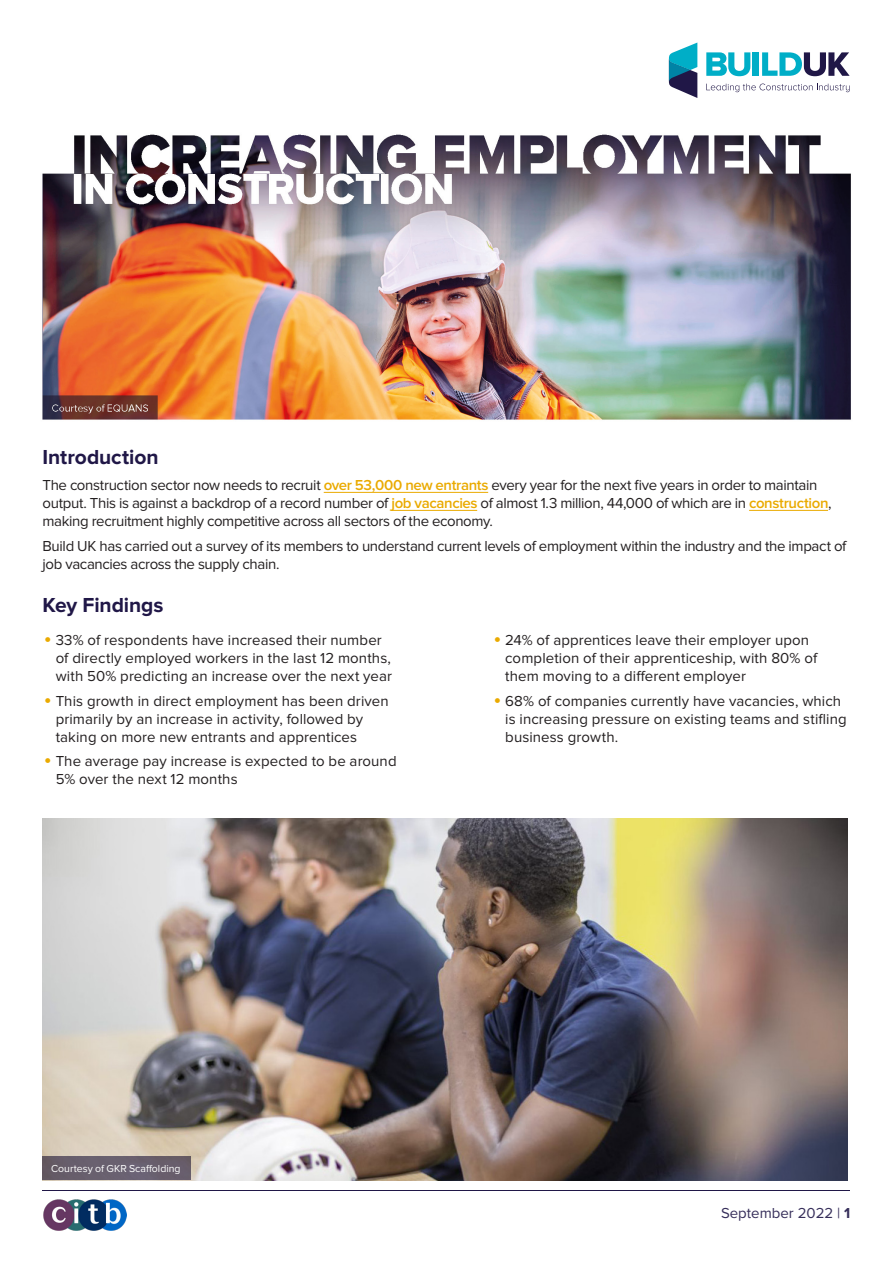
<style>
.page{position:relative;width:893px;height:1263px;background:#fff}
.page>*{position:absolute;margin:0;border:0;box-sizing:border-box;transform-origin:0 0}
.t1{font:700 21px "Proxima Nova";letter-spacing:-.005em;color:#201747}
.t2{font:15px/18px "Proxima Nova";color:#231f20}
.t3{font:15px/18px "Proxima Nova";letter-spacing:-.025em;color:#231f20}
.t4{font:15px "Proxima Nova";color:#362e5a}
.t5{font:10.5px "Proxima Nova";color:#fff}
.s1{font-weight:600;color:#eaaa00}
.s2{font-size:22.5px;color:#eaaa00}
.s3{font-weight:700}
</style>
<div class="page">
<svg style="left:706px;top:84px;width:144px;height:8px"></svg>
<svg style="left:669px;top:43px;width:28px;height:55px"></svg>
<svg style="left:706px;top:52px;width:44px;height:24px"></svg>
<div style="left:753px;top:52px;width:6px;height:24px;background:#00aec7"></div>
<svg style="left:762px;top:52px;width:88px;height:24px"></svg>
<hr style="left:43px;top:1191px;width:807px;height:1px;background:#201747">
<hr style="left:324px;top:492px;width:164px;height:1px;background:#eaaa00">
<hr style="left:391px;top:510px;width:86px;height:1px;background:#eaaa00">
<hr style="left:749px;top:510px;width:79px;height:1px;background:#eaaa00">
<img style="left:43px;top:819px;width:804px;height:361px">
<div style="left:43px;top:1156px;width:148px;height:24px;background:#685e6e"></div>
<img style="left:43px;top:1199px;width:84px;height:32px">
<img style="left:42px;top:134px;width:809px;height:286px">
<h1 class="t1" style="left:43px;top:445px;width:118px">Introduction</h1>
<p class="t3" style="left:43px;top:477px;width:790px">The construction sector now needs to recruit <span class="s1">over 53,000 new entrants</span> every year for the next five years in order to maintain output. This is against a backdrop of a record number of <span class="s1">job vacancies</span> of almost 1.3 million, 44,000 of which are in <span class="s1">construction</span>, making recruitment highly competitive across all sectors of the economy.</p>
<p class="t3" style="left:43px;top:537px;width:805px">Build UK has carried out a survey of its members to understand current levels of employment within the industry and the impact of job vacancies across the supply chain.</p>
<h1 class="t1" style="left:43px;top:593px;width:122px">Key Findings</h1>
<p class="t2" style="left:56px;top:631px;width:338px;text-indent:-12px"><span class="s2">•</span> 33% of respondents have increased their number of directly employed workers in the last 12 months, with 50% predicting an increase over the next year</p>
<p class="t2" style="left:56px;top:692px;width:335px;text-indent:-12px"><span class="s2">•</span> This growth in direct employment has been driven primarily by an increase in activity, followed by taking on more new entrants and apprentices</p>
<p class="t2" style="left:56px;top:752px;width:342px;text-indent:-12px"><span class="s2">•</span> The average pay increase is expected to be around<br>5% over the next 12 months</p>
<p class="t2" style="left:505px;top:631px;width:313px;text-indent:-12px"><span class="s2">•</span> 24% of apprentices leave their employer upon completion of their apprenticeship, with 80% of them moving to a different employer</p>
<p class="t2" style="left:505px;top:692px;width:343px;text-indent:-12px"><span class="s2">•</span> 68% of companies currently have vacancies, which is increasing pressure on existing teams and stifling business growth.</p>
<p class="t5" style="left:51px;top:1163px;width:131px">Courtesy of GKR Scaffolding</p>
<p class="t4" style="left:721px;top:1204px;width:131px">September 2022 | <span class="s3">1</span></p>
</div>
